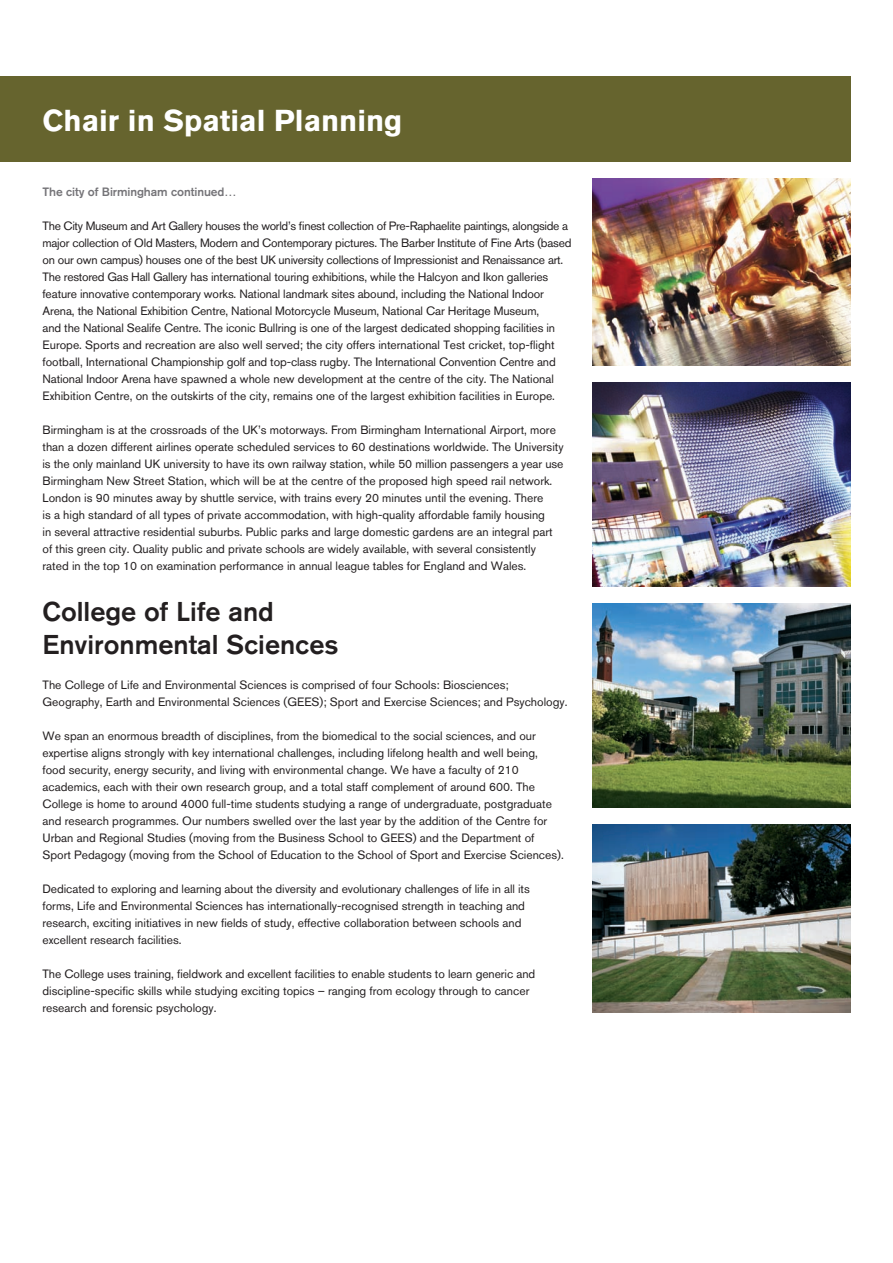
<style>
.page{position:relative;width:893px;height:1263px;background:#fff}
.page>*{position:absolute;margin:0;border:0;box-sizing:border-box;transform-origin:0 0}
._03_Body_Copy{font:700 30px "Akzidenz Grotesk BQ";color:#fff}
._02_Schools_Header{font:500 27px/33px "Akzidenz Grotesk BQ";color:#231f20}
._03_Body_Copy-2{font:12px/17px "Akzidenz Grotesk BQ";color:#231f20}
._03_Body_Copy-3{font:500 12px "Akzidenz Grotesk BQ";letter-spacing:-.005em;color:#757478}
</style>
<div class="page">
<img style="left:592px;top:604px;width:258px;height:204px">
<div style="left:0;top:77px;width:850px;height:85px;background:#66642e"></div>
<img style="left:592px;top:179px;width:258px;height:187px">
<img style="left:592px;top:383px;width:258px;height:204px">
<img style="left:592px;top:825px;width:258px;height:187px">
<p class="_03_Body_Copy" style="left:43px;top:103px;width:361px">Chair in Spatial Planning</p>
<p class="_03_Body_Copy-3" style="left:43px;top:184px;width:196px">The city of Birmingham continued…</p>
<p class="_03_Body_Copy-2" style="left:43px;top:217px;width:530px">The City Museum and Art Gallery houses the world’s finest collection of Pre-Raphaelite paintings, alongside a major collection of Old Masters, Modern and Contemporary pictures. The Barber Institute of Fine Arts (based on our own campus) houses one of the best UK university collections of Impressionist and Renaissance art.<br>The restored Gas Hall Gallery has international touring exhibitions, while the Halcyon and Ikon galleries feature innovative contemporary works. National landmark sites abound, including the National Indoor Arena, the National Exhibition Centre, National Motorcycle Museum, National Car Heritage Museum,<br>and the National Sealife Centre. The iconic Bullring is one of the largest dedicated shopping facilities in Europe. Sports and recreation are also well served; the city offers international Test cricket, top-flight football, International Championship golf and top-class rugby. The International Convention Centre and National Indoor Arena have spawned a whole new development at the centre of the city. The National Exhibition Centre, on the outskirts of the city, remains one of the largest exhibition facilities in Europe.</p>
<p class="_03_Body_Copy-2" style="left:43px;top:421px;width:523px">Birmingham is at the crossroads of the UK’s motorways. From Birmingham International Airport, more than a dozen different airlines operate scheduled services to 60 destinations worldwide. The University is the only mainland UK university to have its own railway station, while 50 million passengers a year use Birmingham New Street Station, which will be at the centre of the proposed high speed rail network.<br>London is 90 minutes away by shuttle service, with trains every 20 minutes until the evening. There<br>is a high standard of all types of private accommodation, with high-quality affordable family housing<br>in several attractive residential suburbs. Public parks and large domestic gardens are an integral part of this green city. Quality public and private schools are widely available, with several consistently rated in the top 10 on examination performance in annual league tables for England and Wales.</p>
<p class="_02_Schools_Header" style="left:43px;top:594px;width:298px">College of Life and<br>Environmental Sciences</p>
<p class="_03_Body_Copy-2" style="left:43px;top:676px;width:526px">The College of Life and Environmental Sciences is comprised of four Schools: Biosciences;<br>Geography, Earth and Environmental Sciences (GEES); Sport and Exercise Sciences; and Psychology.</p>
<p class="_03_Body_Copy-2" style="left:43px;top:727px;width:523px">We span an enormous breadth of disciplines, from the biomedical to the social sciences, and our expertise aligns strongly with key international challenges, including lifelong health and well being, food security, energy security, and living with environmental change. We have a faculty of 210 academics, each with their own research group, and a total staff complement of around 600. The College is home to around 4000 full-time students studying a range of undergraduate, postgraduate and research programmes. Our numbers swelled over the last year by the addition of the Centre for Urban and Regional Studies (moving from the Business School to GEES) and the Department of Sport Pedagogy (moving from the School of Education to the School of Sport and Exercise Sciences).</p>
<p class="_03_Body_Copy-2" style="left:43px;top:880px;width:489px">Dedicated to exploring and learning about the diversity and evolutionary challenges of life in all its forms, Life and Environmental Sciences has internationally-recognised strength in teaching and research, exciting initiatives in new fields of study, effective collaboration between schools and excellent research facilities.</p>
<p class="_03_Body_Copy-2" style="left:43px;top:965px;width:494px">The College uses training, fieldwork and excellent facilities to enable students to learn generic and discipline-specific skills while studying exciting topics – ranging from ecology through to cancer research and forensic psychology.</p>
</div>
